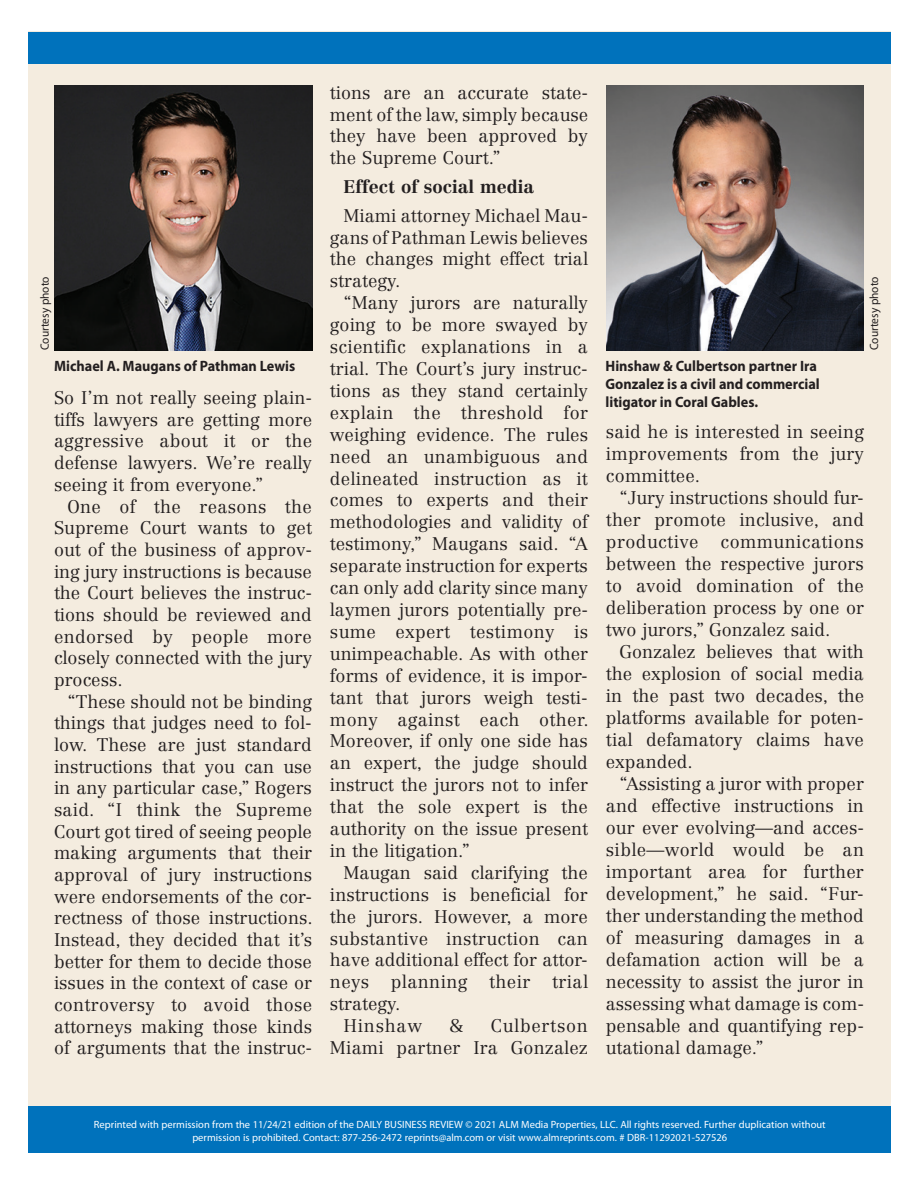
<style>
.page{position:relative;width:918px;height:1188px;background:#fff}
.page>*{position:absolute;margin:0;border:0;box-sizing:border-box;transform-origin:0 0}
.t1{font:300 18px/21.9px "Centennial LT Std";color:#231f20;text-align:justify}
.t2{font:300 18px "Centennial LT Std";letter-spacing:.02em;color:#231f20}
.t3{font:300 18px "Centennial LT Std";letter-spacing:.025em;color:#231f20}
.t4{font:700 18px "Centennial LT Std";color:#231f20}
.t5{font:300 18px "Centennial LT Std";letter-spacing:.04em;color:#231f20}
.t6{font:700 15px/18px "Myriad Pro";color:#231f20;scale:.95 1}
.t7{font:12px "Myriad Pro";color:#231f20;scale:.95 1}
.t8{font:10.5px/13.5px "Myriad Pro";color:#fff;text-align:center}
</style>
<div class="page">
<div style="left:29px;top:32px;width:862px;height:1102px;background:#f4ecdf"></div>
<div style="left:29px;top:32px;width:862px;height:31px;background:#0072bc"></div>
<div style="left:29px;top:1106px;width:862px;height:47px;background:#0072bc"></div>
<img style="left:54px;top:85px;width:258px;height:265px">
<img style="left:606px;top:85px;width:258px;height:265px">
<p class="t1" style="left:330px;top:81px;width:260px">tions are an accurate state&shy;ment of the law, simply because they have been approved by the Supreme Court.”</p>
<p class="t4" style="left:343px;top:176px;width:192px">Effect of social media</p>
<p class="t1" style="left:330px;top:204px;width:260px;text-indent:14px">Miami attorney Michael Mau&shy;gans of Pathman Lewis believes the changes might effect trial strategy.</p>
<p class="t1" style="left:330px;top:292px;width:260px;text-indent:14px">“Many jurors are naturally going to be more swayed by scientific explanations in a trial. The Court’s jury instruc&shy;tions as they stand certainly explain the threshold for weighing evidence. The rules need an unambiguous and delineated instruction as it comes to experts and their methodologies and validity of testimony,” Maugans said. “A separate instruction for experts can only add clarity since many laymen jurors potentially pre&shy;sume expert testimony is unimpeachable. As with other forms of evidence, it is impor&shy;tant that jurors weigh testi&shy;mony against each other.<br>Moreover, if only one side has an expert, the judge should instruct the jurors not to infer that the sole expert is the authority on the issue present in the litigation.”</p>
<p class="t1" style="left:343px;top:862px;width:246px">Maugan said clarifying the</p>
<p class="t1" style="left:330px;top:884px;width:259px">instructions is beneficial for</p>
<p class="t1" style="left:330px;top:905px;width:259px">the jurors. However, a more</p>
<p class="t2" style="left:330px;top:928px;width:259px">substantive instruction can</p>
<p class="t1" style="left:330px;top:949px;width:259px">have additional effect for attor-</p>
<p class="t3" style="left:330px;top:971px;width:260px">neys planning their trial</p>
<p class="t1" style="left:330px;top:993px;width:72px">strategy.</p>
<p class="t5" style="left:343px;top:1015px;width:80px">Hinshaw</p>
<p class="t1" style="left:450px;top:1015px;width:15px">&amp;</p>
<p class="t7" style="left:38px;top:350px;width:79px;rotate:-90deg">Courtesy photo</p>
<p class="t7" style="left:867px;top:350px;width:79px;rotate:-90deg">Courtesy photo</p>
<p class="t6" style="left:54px;top:356px;width:255px">Michael A. Maugans of Pathman Lewis</p>
<p class="t6" style="left:606px;top:356px;width:227px">Hinshaw &amp; Culbertson partner Ira<br>Gonzalez is a civil and commercial litigator in Coral Gables.</p>
<p class="t1" style="left:54px;top:387px;width:260px">So I’m not really seeing plain&shy;tiffs lawyers are getting more aggressive about it or the defense lawyers. We’re really seeing it from everyone.”</p>
<p class="t1" style="left:54px;top:495px;width:260px;text-indent:14px">One of the reasons the Supreme Court wants to get out of the business of approv&shy;ing jury instructions is because the Court believes the instruc&shy;tions should be reviewed and endorsed by people more closely connected with the jury process.</p>
<p class="t1" style="left:54px;top:690px;width:260px;text-indent:14px">“These should not be binding things that judges need to fol&shy;low. These are just standard instructions that you can use in any particular case,” Rogers said. “I think the Supreme Court got tired of seeing people making arguments that their approval of jury instructions were endorsements of the cor&shy;rectness of those instructions.<br>Instead, they decided that it’s better for them to decide those issues in the context of case or controversy to avoid those attorneys making those kinds of arguments that the instruc-</p>
<p class="t1" style="left:606px;top:421px;width:260px">said he is interested in seeing improvements from the jury committee.</p>
<p class="t1" style="left:606px;top:487px;width:260px;text-indent:14px">“Jury instructions should fur&shy;ther promote inclusive, and productive communications between the respective jurors to avoid domination of the deliberation process by one or two jurors,” Gonzalez said.</p>
<p class="t1" style="left:606px;top:641px;width:260px;text-indent:14px">Gonzalez believes that with the explosion of social media in the past two decades, the platforms available for poten&shy;tial defamatory claims have expanded.</p>
<p class="t1" style="left:606px;top:773px;width:260px;text-indent:14px">“Assisting a juror with proper and effective instructions in our ever evolving—and acces&shy;sible—world would be an important area for further development,” he said. “Fur&shy;ther understanding the method of measuring damages in a defamation action will be a necessity to assist the juror in assessing what damage is com&shy;pensable and quantifying rep&shy;utational damage.”</p>
<p class="t1" style="left:330px;top:1015px;width:259px;text-align:right">Culbertson<br>Miami partner Ira Gonzalez</p>
<p class="t8" style="left:94px;top:1117px;width:733px">Reprinted with permission from the 11/24/21 edition of the DAILY BUSINESS REVIEW © 2021 ALM Media Properties, LLC. All rights reserved. Further duplication without permission is prohibited. Contact: 877-256-2472 reprints@alm.com or visit www.almreprints.com. # DBR-11292021-527526</p>
</div>
